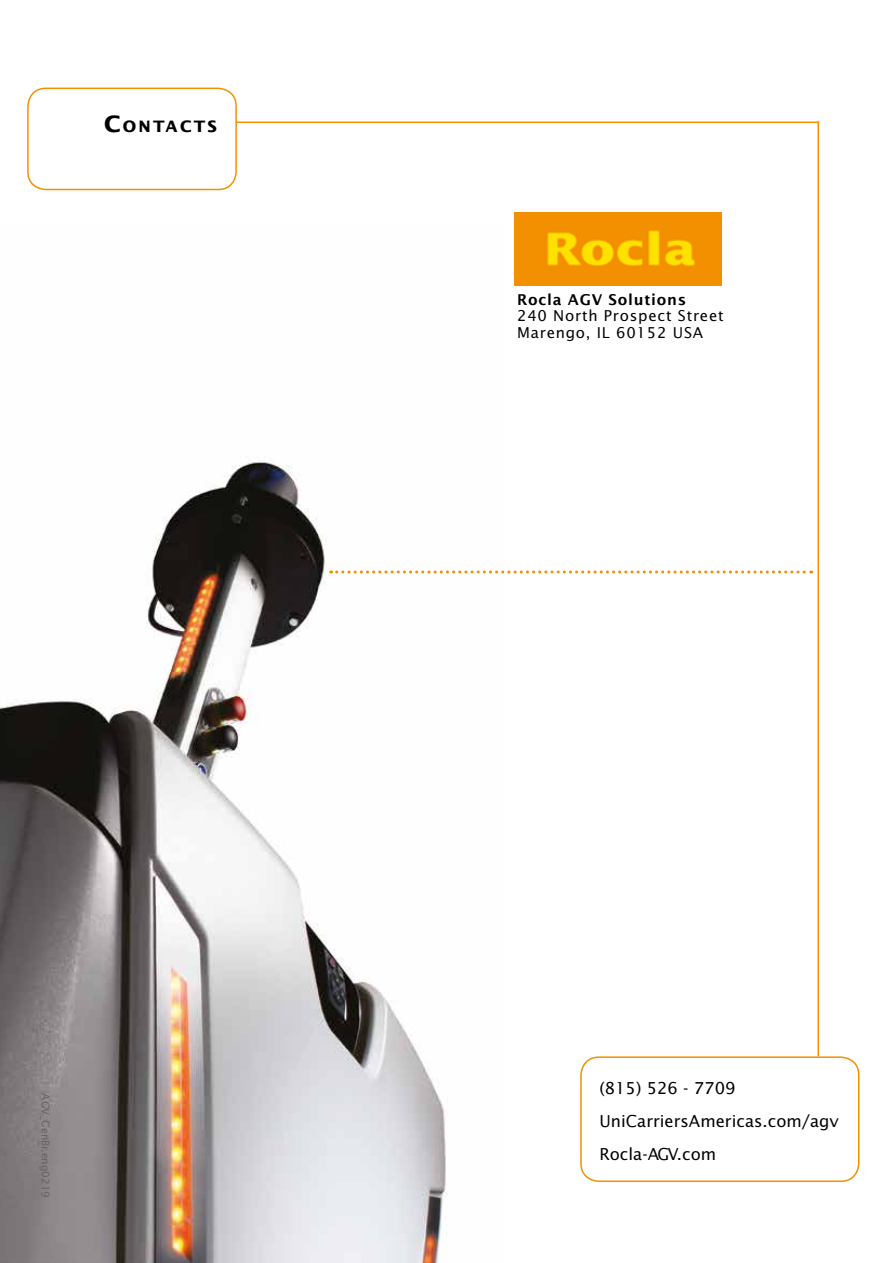
<style>
.page{position:relative;width:893px;height:1263px;background:#fff}
.page>*{position:absolute;margin:0;border:0;box-sizing:border-box;transform-origin:0 0}
.t1{font:16.5px/32.8px "Lucida Sans Std";color:#000}
.t2{font:700 15.75px "Lucida Sans Std";letter-spacing:.145em;color:#000}
.t3{font:15px/16.5px "Lucida Sans Std";letter-spacing:.05em;color:#000}
.t4{font:600 15px "Lucida Sans";letter-spacing:.05em;color:#000}
.t5{font:10.5px "Lucida Sans Std";color:#646363}
.s1{font-size:22.5px}
</style>
<div class="page">
<img style="left:0;top:459px;width:503px;height:804px">
<div style="left:27px;top:88px;width:210px;height:102px;border:2px solid #f39000;border-radius:18px"></div>
<hr style="left:235px;top:122px;width:584px;height:1px;background:#f39000">
<svg style="left:331px;top:570px;width:481px;height:3px"></svg>
<hr style="left:817px;top:122px;width:2px;height:934px;background:#f39000">
<div style="left:580px;top:1056px;width:279px;height:126px;border:2px solid #f39000;border-radius:18px"></div>
<img style="left:515px;top:212px;width:206px;height:74px">
<p class="t2" style="left:104px;top:118px;width:114px"><span class="s1">C</span>ONTACTS</p>
<p class="t5" style="left:52px;top:1093px;width:106px;rotate:90deg">AGV_GenBr.eng0219</p>
<p class="t4" style="left:517px;top:291px;width:171px">Rocla AGV Solutions</p>
<p class="t3" style="left:517px;top:308px;width:208px">240 North Prospect Street<br>Marengo, IL 60152 USA</p>
<p class="t1" style="left:599px;top:1072px;width:241px">(815) 526 - 7709<br>UniCarriersAmericas.com/agv<br>Rocla-AGV.com</p>
</div>
